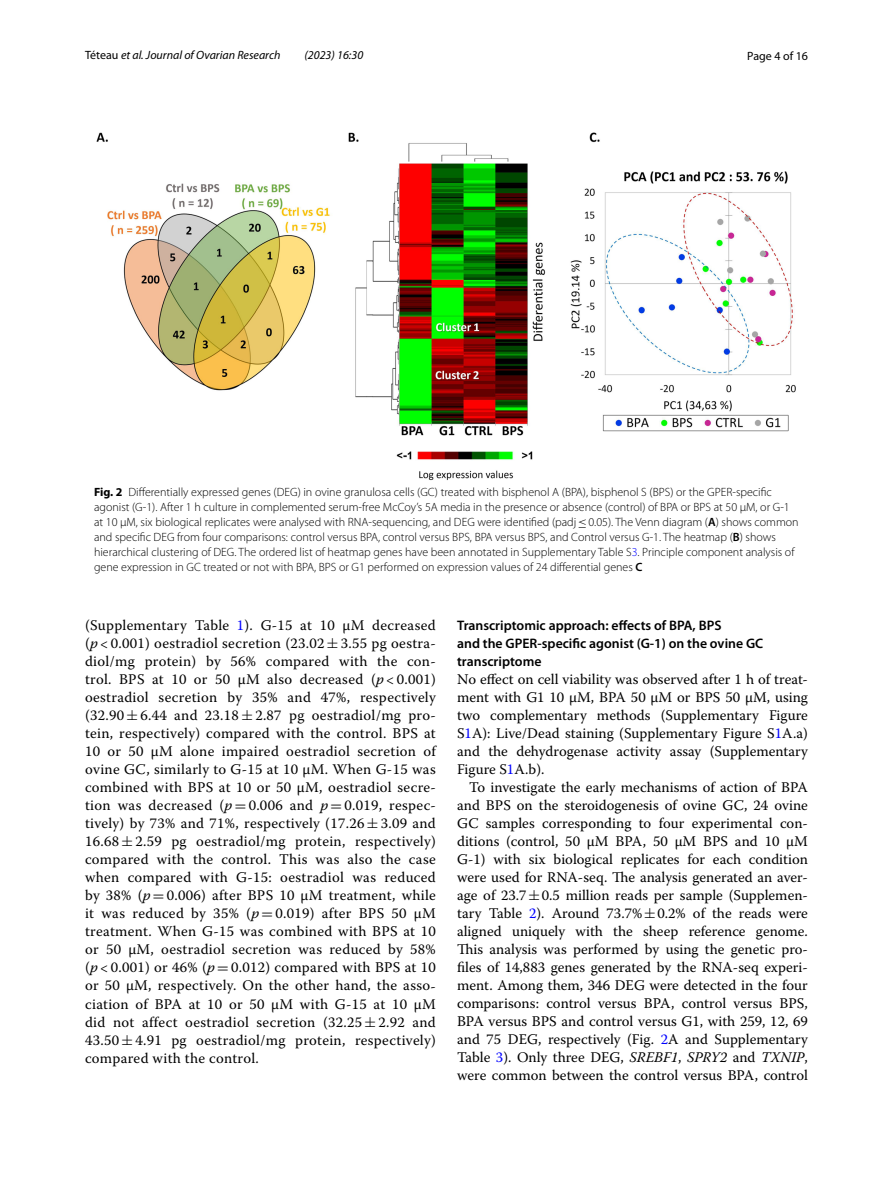
<style>
.page{position:relative;width:893px;height:1187px;background:#fff}
.page>*{position:absolute;margin:0;border:0;box-sizing:border-box;transform-origin:0 0}
.t1{font:14.7px/18px "Warnock Pro";color:#000;text-align:justify}
.t2{font:600 13.8px/18px "Myriad Pro";color:#000}
.t3{font:300 12px/15px "Myriad Pro";color:#000}
.t4{font:italic 12px "Myriad Pro";color:#000}
.t5{font:12px "Myriad Pro";color:#000}
.s1{font-style:normal}
.s2{font-weight:700}
.s3{font-family:"MTSY";font-weight:400}
.s4{font-weight:600}
.s5{color:#00f}
.s6{font-style:italic}
.s7{font-family:"MTSY"}
</style>
<div class="page">
<img style="left:96px;top:133px;width:700px;height:347px">
<p class="t4" style="left:85px;top:48px;width:197px"><span class="s1">Téteau</span> et al. Journal of Ovarian Research</p>
<p class="t4" style="left:304px;top:48px;width:60px">(2023) 16:30</p>
<p class="t5" style="left:747px;top:48px;width:62px">Page 4 of 16</p>
<p class="t3" style="left:94px;top:484px;width:706px"><span class="s2">Fig. 2</span> Differentially expressed genes (DEG) in ovine granulosa cells (GC) treated with bisphenol A (BPA), bisphenol S (BPS) or the GPER-specific agonist (G-1). After 1 h culture in complemented serum-free McCoy’s 5A media in the presence or absence (control) of BPA or BPS at 50 μM, or G-1 at 10 μM, six biological replicates were analysed with RNA-sequencing, and DEG were identified (padj<span class="s3">≤</span>0.05). The Venn diagram (<span class="s4">A</span>) shows common and specific DEG from four comparisons: control versus BPA, control versus BPS, BPA versus BPS, and Control versus G-1. The heatmap (<span class="s4">B</span>) shows hierarchical clustering of DEG. The ordered list of heatmap genes have been annotated in Supplementary Table S<span class="s5">3</span>. Principle component analysis of gene expression in GC treated or not with BPA, BPS or G1 performed on expression values of 24 differential genes <span class="s4">C</span></p>
<p class="t1" style="left:85px;top:616px;width:352px">(Supplementary Table <span class="s5">1</span>). G-15 at 10 μM decreased (<span class="s6">p</span> &lt; 0.001) oestradiol secretion (23.02 <span class="s7">±</span> 3.55 pg oestra&shy;diol/mg protein) by 56% compared with the con&shy;trol. BPS at 10 or 50 µM also decreased (<span class="s6">p</span> &lt; 0.001) oestradiol secretion by 35% and 47%, respectively (32.90 <span class="s7">±</span> 6.44 and 23.18 <span class="s7">±</span> 2.87 pg oestradiol/mg pro&shy;tein, respectively) compared with the control. BPS at 10 or 50 µM alone impaired oestradiol secretion of ovine GC, similarly to G-15 at 10 µM. When G-15 was combined with BPS at 10 or 50 µM, oestradiol secre&shy;tion was decreased (<span class="s6">p</span> <span class="s7">=</span> 0.006 and <span class="s6">p</span> <span class="s7">=</span> 0.019, respec&shy;tively) by 73% and 71%, respectively (17.26 <span class="s7">±</span> 3.09 and 16.68 <span class="s7">±</span> 2.59 pg oestradiol/mg protein, respectively) compared with the control. This was also the case when compared with G-15: oestradiol was reduced by 38% (<span class="s6">p</span> <span class="s7">=</span> 0.006) after BPS 10 µM treatment, while it was reduced by 35% (<span class="s6">p</span> <span class="s7">=</span> 0.019) after BPS 50 µM treatment. When G-15 was combined with BPS at 10 or 50 µM, oestradiol secretion was reduced by 58% (<span class="s6">p</span> &lt; 0.001) or 46% (<span class="s6">p</span> <span class="s7">=</span> 0.012) compared with BPS at 10 or 50 µM, respectively. On the other hand, the asso&shy;ciation of BPA at 10 or 50 µM with G-15 at 10 µM did not affect oestradiol secretion (32.25 <span class="s7">±</span> 2.92 and 43.50 <span class="s7">±</span> 4.91 pg oestradiol/mg protein, respectively) compared with the control.</p>
<p class="t2" style="left:457px;top:616px;width:308px">Transcriptomic approach: effects of BPA, BPS<br>and the GPER‑specific agonist (G‑1) on the ovine GC transcriptome</p>
<p class="t1" style="left:457px;top:669px;width:352px">No effect on cell viability was observed after 1 h of treat&shy;ment with G1 10 μM, BPA 50 µM or BPS 50 μM, using two complementary methods (Supplementary Figure S<span class="s5">1</span>A): Live/Dead staining (Supplementary Figure S<span class="s5">1</span>A.a) and the dehydrogenase activity assay (Supplementary Figure S<span class="s5">1</span>A.b).</p>
<p class="t1" style="left:457px;top:777px;width:352px;text-indent:12px">To investigate the early mechanisms of action of BPA and BPS on the steroidogenesis of ovine GC, 24 ovine GC samples corresponding to four experimental con&shy;ditions (control, 50 µM BPA, 50 µM BPS and 10 µM G-1) with six biological replicates for each condition were used for RNA-seq. The analysis generated an aver&shy;age of 23.7<span class="s7">±</span>0.5 million reads per sample (Supplemen&shy;tary Table <span class="s5">2</span>). Around 73.7%<span class="s7">±</span>0.2% of the reads were aligned uniquely with the sheep reference genome.<br>This analysis was performed by using the genetic pro&shy;files of 14,883 genes generated by the RNA-seq experi&shy;ment. Among them, 346 DEG were detected in the four comparisons: control versus BPA, control versus BPS, BPA versus BPS and control versus G1, with 259, 12, 69 and 75 DEG, respectively (Fig. <span class="s5">2</span>A and Supplementary Table <span class="s5">3</span>). Only three DEG, <span class="s6">SREBF1</span>, <span class="s6">SPRY2</span> and <span class="s6">TXNIP</span>, were common between the control versus BPA, control</p>
</div>
